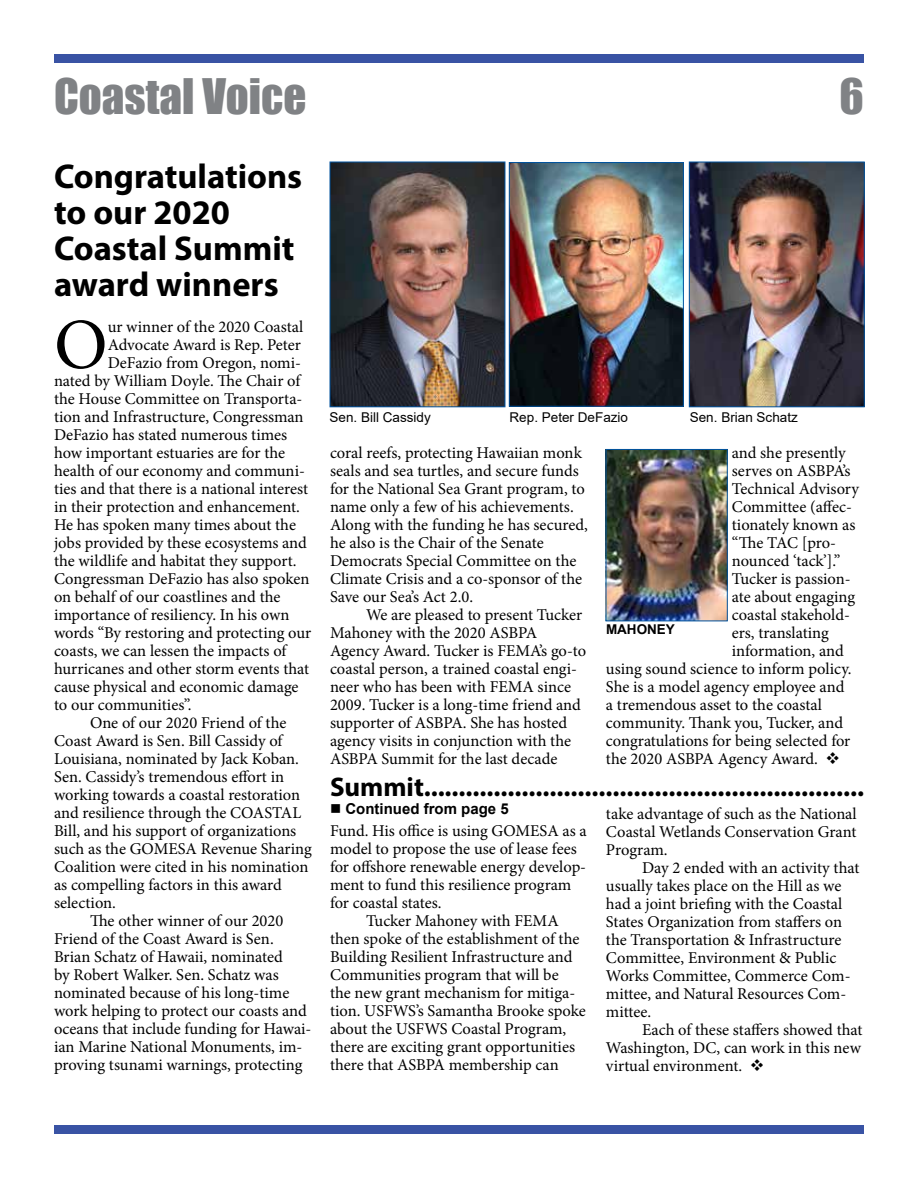
<style>
.page{position:relative;width:918px;height:1188px;background:#fff}
.page>*{position:absolute;margin:0;border:0;box-sizing:border-box;transform-origin:0 0}
.t1{font:71.85px "Minion Pro";color:#000}
.t2{font:45px "Impact";color:#808285}
.t3{font:700 34.5px/36px "Myriad Pro";color:#000}
.t4{font:700 27px "Myriad Pro";color:#000}
.t5{font:16.5px/18px "Minion Pro";letter-spacing:-.005em;color:#000}
.t6{font:700 15px "Arial";color:#000}
.t7{font:13.5px "Arial";color:#000}
.t8{font:700 13.5px "Arial";color:#000}
</style>
<div class="page">
<div style="left:54px;top:54px;width:810px;height:9px;background:#3953a4"></div>
<div style="left:54px;top:1125px;width:810px;height:9px;background:#3953a4"></div>
<img style="left:332px;top:164px;width:171px;height:241px">
<div style="left:330px;top:162px;width:175px;height:245px;border:1px solid #00539f"></div>
<img style="left:511px;top:164px;width:171px;height:241px">
<div style="left:509px;top:162px;width:175px;height:245px;border:1px solid #00539f"></div>
<img style="left:691px;top:164px;width:172px;height:241px">
<div style="left:689px;top:162px;width:176px;height:245px;border:1px solid #00539f"></div>
<img style="left:608px;top:451px;width:118px;height:168px">
<div style="left:606px;top:449px;width:122px;height:172px;border:1px solid #00539f"></div>
<h2 class="t2" style="left:54px;top:61px;width:254px">Coastal Voice</h2>
<h2 class="t2" style="left:840px;top:61px;width:26px">6</h2>
<h3 class="t3" style="left:54px;top:157px;width:250px">Congratulations to our 2020<br>Coastal Summit award winners</h3>
<h1 class="t1" style="left:54px;top:297px;width:55px">O</h1>
<p class="t5" style="left:108px;top:318px;width:197px">ur winner of the 2020 Coastal</p>
<p class="t5" style="left:108px;top:336px;width:195px">Advocate Award is Rep. Peter</p>
<p class="t5" style="left:108px;top:354px;width:195px">DeFazio from Oregon, nomi-</p>
<p class="t5" style="left:54px;top:372px;width:248px">nated by William Doyle. The Chair of</p>
<p class="t5" style="left:54px;top:390px;width:250px">the House Committee on Transporta-</p>
<p class="t5" style="left:54px;top:408px;width:251px">tion and Infrastructure, Congressman</p>
<p class="t5" style="left:54px;top:426px;width:235px">DeFazio has stated numerous times</p>
<p class="t5" style="left:54px;top:444px;width:233px">how important estuaries are for the</p>
<p class="t5" style="left:54px;top:462px;width:252px">health of our economy and communi-</p>
<p class="t5" style="left:54px;top:480px;width:256px">ties and that there is a national interest</p>
<p class="t5" style="left:54px;top:498px;width:248px">in their protection and enhancement.</p>
<p class="t5" style="left:54px;top:516px;width:244px">He has spoken many times about the</p>
<p class="t5" style="left:54px;top:534px;width:254px">jobs provided by these ecosystems and</p>
<p class="t5" style="left:54px;top:552px;width:244px">the wildlife and habitat they support.</p>
<p class="t5" style="left:54px;top:570px;width:257px">Congressman DeFazio has also spoken</p>
<p class="t5" style="left:54px;top:588px;width:228px">on behalf of our coastlines and the</p>
<p class="t5" style="left:54px;top:606px;width:237px">importance of resiliency. In his own</p>
<p class="t5" style="left:54px;top:624px;width:259px">words “By restoring and protecting our</p>
<p class="t5" style="left:54px;top:642px;width:234px">coasts, we can lessen the impacts of</p>
<p class="t5" style="left:54px;top:660px;width:257px">hurricanes and other storm events that</p>
<p class="t5" style="left:54px;top:678px;width:246px">cause physical and economic damage</p>
<p class="t5" style="left:54px;top:696px;width:139px">to our communities”.</p>
<p class="t5" style="left:90px;top:714px;width:198px">One of our 2020 Friend of the</p>
<p class="t5" style="left:54px;top:732px;width:230px">Coast Award is Sen. Bill Cassidy of</p>
<p class="t5" style="left:54px;top:750px;width:247px">Louisiana, nominated by Jack Koban.</p>
<p class="t5" style="left:54px;top:768px;width:232px">Sen. Cassidy’s tremendous effort in</p>
<p class="t5" style="left:54px;top:786px;width:248px">working towards a coastal restoration</p>
<p class="t5" style="left:54px;top:804px;width:249px">and resilience through the COASTAL</p>
<p class="t5" style="left:54px;top:822px;width:244px">Bill, and his support of organizations</p>
<p class="t5" style="left:54px;top:840px;width:259px">such as the GOMESA Revenue Sharing</p>
<p class="t5" style="left:54px;top:858px;width:256px">Coalition were cited in his nomination</p>
<p class="t5" style="left:54px;top:876px;width:229px">as compelling factors in this award</p>
<p class="t5" style="left:54px;top:894px;width:64px">selection.</p>
<p class="t5" style="left:90px;top:912px;width:195px">The other winner of our 2020</p>
<p class="t5" style="left:54px;top:930px;width:221px">Friend of the Coast Award is Sen.</p>
<p class="t5" style="left:54px;top:948px;width:230px">Brian Schatz of Hawaii, nominated</p>
<p class="t5" style="left:54px;top:966px;width:226px">by Robert Walker. Sen. Schatz was</p>
<p class="t5" style="left:54px;top:984px;width:237px">nominated because of his long-time</p>
<p class="t5" style="left:54px;top:1002px;width:254px">work helping to protect our coasts and</p>
<p class="t5" style="left:54px;top:1020px;width:259px">oceans that include funding for Hawai-</p>
<p class="t5" style="left:54px;top:1038px;width:250px">ian Marine National Monuments, im-</p>
<p class="t5" style="left:54px;top:1056px;width:250px">proving tsunami warnings, protecting</p>
<p class="t7" style="left:330px;top:408px;width:103px">Sen. Bill Cassidy</p>
<p class="t7" style="left:510px;top:408px;width:120px">Rep. Peter DeFazio</p>
<p class="t7" style="left:690px;top:408px;width:110px">Sen. Brian Schatz</p>
<p class="t5" style="left:732px;top:444px;width:116px">and she presently</p>
<p class="t5" style="left:732px;top:462px;width:120px">serves on ASBPA’s</p>
<p class="t5" style="left:732px;top:480px;width:129px">Technical Advisory</p>
<p class="t5" style="left:732px;top:498px;width:122px">Committee (affec-</p>
<p class="t5" style="left:732px;top:516px;width:125px">tionately known as</p>
<p class="t5" style="left:732px;top:534px;width:106px">“The TAC [pro-</p>
<p class="t5" style="left:732px;top:552px;width:110px">nounced ‘tack’].”</p>
<p class="t5" style="left:732px;top:570px;width:120px">Tucker is passion-</p>
<p class="t5" style="left:732px;top:588px;width:125px">ate about engaging</p>
<p class="t5" style="left:732px;top:606px;width:120px">coastal stakehold-</p>
<p class="t5" style="left:732px;top:624px;width:99px">ers, translating</p>
<p class="t5" style="left:732px;top:642px;width:114px">information, and</p>
<p class="t5" style="left:606px;top:660px;width:247px">using sound science to inform policy.</p>
<p class="t5" style="left:606px;top:678px;width:240px">She is a model agency employee and</p>
<p class="t5" style="left:606px;top:696px;width:218px">a tremendous asset to the coastal</p>
<p class="t5" style="left:606px;top:714px;width:239px">community. Thank you, Tucker, and</p>
<p class="t5" style="left:606px;top:732px;width:246px">congratulations for being selected for</p>
<p class="t5" style="left:606px;top:750px;width:236px">the 2020 ASBPA Agency Award. ❖</p>
<p class="t5" style="left:330px;top:444px;width:259px">coral reefs, protecting Hawaiian monk seals and sea turtles, and secure funds for the National Sea Grant program, to name only a few of his achievements.<br>Along with the funding he has secured, he also is the Chair of the Senate Democrats Special Committee on the Climate Crisis and a co-sponsor of the Save our Sea’s Act 2.0.</p>
<p class="t5" style="left:330px;top:606px;width:258px;text-indent:36px">We are pleased to present Tucker Mahoney with the 2020 ASBPA Agency Award. Tucker is FEMA’s go-to coastal person, a trained coastal engi&shy;neer who has been with FEMA since 2009. Tucker is a long-time friend and supporter of ASBPA. She has hosted agency visits in conjunction with the ASBPA Summit for the last decade</p>
<p class="t8" style="left:606px;top:620px;width:70px">MAHONEY</p>
<h3 class="t4" style="left:330px;top:770px;width:536px">Summit...............................................................</h3>
<p class="t6" style="left:330px;top:799px;width:180px">■ Continued from page 5</p>
<p class="t5" style="left:330px;top:822px;width:258px">Fund. His office is using GOMESA as a</p>
<p class="t5" style="left:330px;top:840px;width:248px">model to propose the use of lease fees</p>
<p class="t5" style="left:330px;top:858px;width:258px">for offshore renewable energy develop-</p>
<p class="t5" style="left:330px;top:876px;width:243px">ment to fund this resilience program</p>
<p class="t5" style="left:330px;top:894px;width:113px">for coastal states.</p>
<p class="t5" style="left:366px;top:912px;width:194px">Tucker Mahoney with FEMA</p>
<p class="t5" style="left:330px;top:930px;width:251px">then spoke of the establishment of the</p>
<p class="t5" style="left:330px;top:948px;width:244px">Building Resilient Infrastructure and</p>
<p class="t5" style="left:330px;top:966px;width:230px">Communities program that will be</p>
<p class="t5" style="left:330px;top:984px;width:247px">the new grant mechanism for mitiga-</p>
<p class="t5" style="left:330px;top:1002px;width:257px">tion. USFWS’s Samantha Brooke spoke</p>
<p class="t5" style="left:330px;top:1020px;width:238px">about the USFWS Coastal Program,</p>
<p class="t5" style="left:330px;top:1038px;width:247px">there are exciting grant opportunities</p>
<p class="t5" style="left:330px;top:1056px;width:230px">there that ASBPA membership can</p>
<p class="t5" style="left:606px;top:805px;width:252px;text-align:justify">take advantage of such as the National Coastal Wetlands Conservation Grant Program.</p>
<p class="t5" style="left:606px;top:859px;width:255px;text-indent:36px">Day 2 ended with an activity that usually takes place on the Hill as we had a joint briefing with the Coastal<br>States Organization from staffers on the Transportation &amp; Infrastructure<br>Committee, Environment &amp; Public<br>Works Committee, Commerce Com&shy;mittee, and Natural Resources Com&shy;mittee.</p>
<p class="t5" style="left:606px;top:1021px;width:258px;text-align:justify;text-indent:36px">Each of these staffers showed that Washington, DC, can work in this new virtual environment. ❖</p>
</div>
